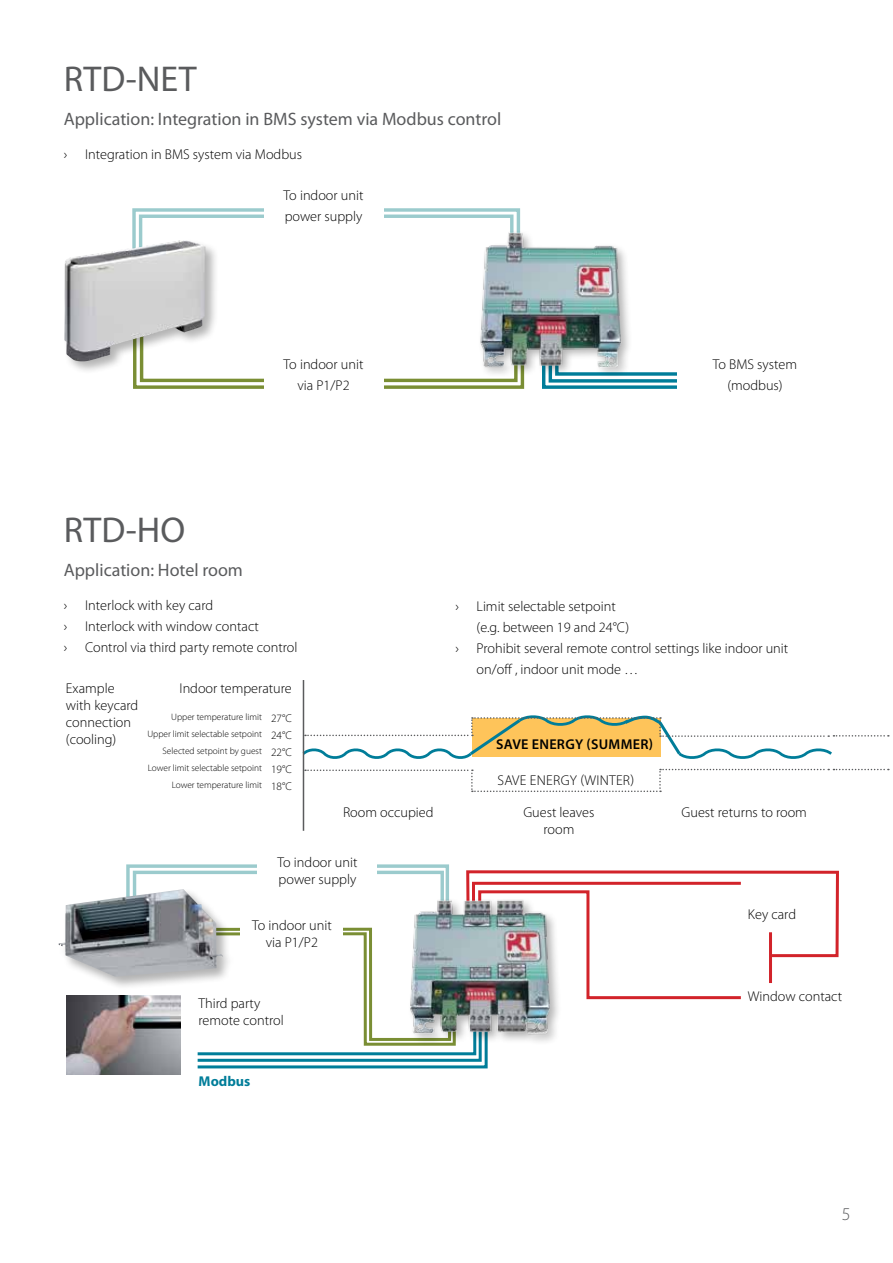
<style>
.page{position:relative;width:893px;height:1263px;background:#fff}
.page>*{position:absolute;margin:0;border:0;box-sizing:border-box;transform-origin:0 0}
.t1{font:36px "Myriad Pro";color:#5a5b5d}
.t2{font:18px "Myriad Pro";color:#5a5b5d}
.t3{font:300 18px "Myriad Pro";color:#5a5b5d}
.t4{font:300 14.25px/17.1px "Myriad Pro";color:#000}
.t5{font:600 14.25px "Myriad Pro";letter-spacing:.02em;color:#000}
.t6{font:300 14.25px "Myriad Pro";letter-spacing:.02em;color:#000}
.t7{font:700 14.25px "Myriad Pro";color:#007d99}
.t8{font:300 9.3px/17px "Myriad Pro";color:#000;text-align:right}
.s1{font-size:11.25px}
</style>
<div class="page">
<img style="left:66px;top:995px;width:115px;height:80px">
<div style="left:57px;top:887px;width:179px;height:104px;background:#000;opacity:.3"></div>
<img style="left:59px;top:889px;width:66px;height:88px">
<svg style="left:125px;top:864px;width:714px;height:206px"></svg>
<svg style="left:542px;top:372px;width:135px;height:17px"></svg>
<svg style="left:132px;top:208px;width:393px;height:181px"></svg>
<div style="left:63px;top:238px;width:156px;height:137px;background:#000;opacity:.3"></div>
<img style="left:64px;top:240px;width:141px;height:121px">
<div style="left:264px;top:180px;width:119px;height:51px;background:#fff"></div>
<div style="left:264px;top:349px;width:119px;height:51px;background:#fff"></div>
<div style="left:241px;top:907px;width:102px;height:51px;background:#fff"></div>
<hr style="left:303px;top:680px;width:1px;height:151px;background:#5a5b5d">
<svg style="left:302px;top:711px;width:587px;height:52px"></svg>
<svg style="left:305px;top:769px;width:584px;height:23px"></svg>
<hr style="left:769px;top:932px;width:3px;height:51px;background:#d2232a">
<img style="left:367px;top:888px;width:224px;height:157px">
<img style="left:436px;top:221px;width:225px;height:157px">
<h1 class="t1" style="left:64px;top:56px;width:134px">RTD-NET</h1>
<p class="t2" style="left:64px;top:108px;width:439px">Application: Integration in BMS system via Modbus control</p>
<p class="t4" style="left:64px;top:145px;width:240px">› Integration in BMS system via Modbus</p>
<p class="t4" style="left:284px;top:185px;width:81px;line-height:20.5px">To indoor unit power supply</p>
<p class="t4" style="left:284px;top:354px;width:81px;line-height:20.5px;text-align:center">To indoor unit via P1/P2</p>
<p class="t4" style="left:713px;top:354px;width:86px;line-height:20.5px;text-align:center">To BMS system (modbus)</p>
<h1 class="t1" style="left:64px;top:507px;width:123px">RTD-HO</h1>
<p class="t2" style="left:64px;top:559px;width:181px">Application: Hotel room</p>
<p class="t4" style="left:64px;top:594px;width:235px;line-height:21px">› Interlock with key card<br>› Interlock with window contact<br>› Control via third party remote control</p>
<p class="t4" style="left:455px;top:597px;width:162px">› Limit selectable setpoint</p>
<p class="t4" style="left:477px;top:618px;width:154px">(e.g. between 19 and 24°C)</p>
<p class="t4" style="left:455px;top:639px;width:334px">› Prohibit several remote control settings like indoor unit</p>
<p class="t4" style="left:477px;top:660px;width:163px">on/off , indoor unit mode …</p>
<p class="t4" style="left:66px;top:679px;width:74px">Example with keycard connection (cooling)</p>
<p class="t4" style="left:179px;top:680px;width:114px">Indoor temperature</p>
<p class="t8" style="left:147px;top:708px;width:146px">Upper temperature limit <span class="s1">27°C<br></span>Upper limit selectable setpoint <span class="s1">24°C<br></span>Selected setpoint by guest <span class="s1">22°C</span></p>
<p class="t8" style="left:112px;top:759px;width:22px">L</p>
<p class="t8" style="left:152px;top:759px;width:141px">ower limit selectable setpoint <span class="s1">19°C<br></span>Lower temperature limit <span class="s1">18°C</span></p>
<p class="t5" style="left:496px;top:735px;width:17px">SAVE</p>
<p class="t5" style="left:532px;top:735px;width:9px">ENER</p>
<p class="t5" style="left:565px;top:735px;width:54px">GY (SUMMER</p>
<p class="t5" style="left:649px;top:735px;width:6px">)</p>
<p class="t6" style="left:497px;top:771px;width:138px">Save energy (winter)</p>
<p class="t4" style="left:343px;top:803px;width:92px">Room occupied</p>
<p class="t4" style="left:523px;top:804px;width:73px;text-align:center">Guest leaves room</p>
<p class="t4" style="left:681px;top:803px;width:127px">Guest returns to room</p>
<p class="t4" style="left:278px;top:854px;width:81px">To indoor unit power supply</p>
<p class="t4" style="left:252px;top:916px;width:81px;text-align:center">To indoor unit via P1/P2</p>
<p class="t4" style="left:199px;top:995px;width:87px;line-height:16.5px">Third party remote control</p>
<p class="t7" style="left:199px;top:1071px;width:53px">Modbus</p>
<p class="t4" style="left:748px;top:906px;width:50px">Key card</p>
<p class="t4" style="left:748px;top:988px;width:96px">Window contact</p>
<p class="t3" style="left:842px;top:1203px;width:10px">5</p>
</div>
